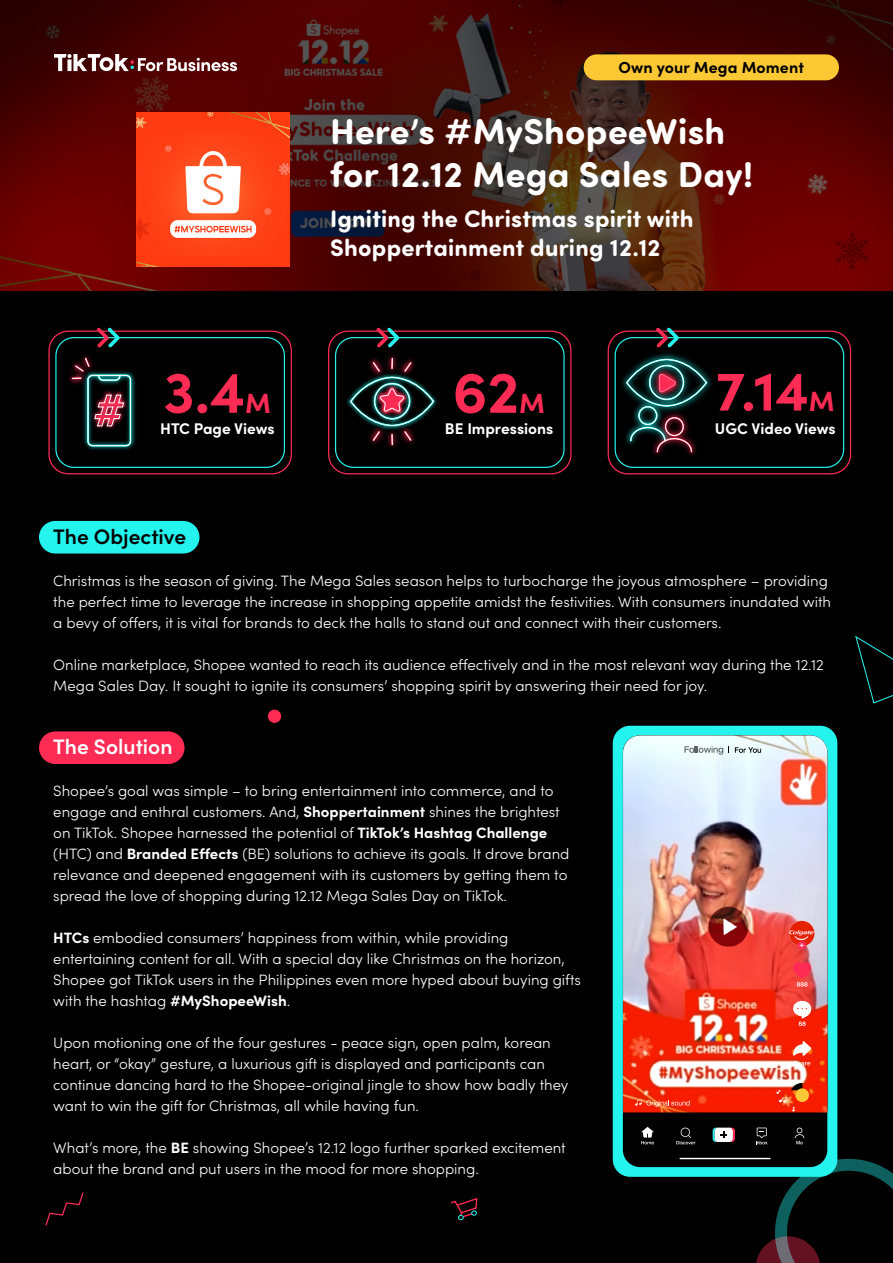
<style>
.page{position:relative;width:893px;height:1263px;background:#fff}
.page>*{position:absolute;margin:0;border:0;box-sizing:border-box;transform-origin:0 0}
.t1{font:700 58.8px "Sofia Pro";color:#fe2c55}
.t2{font:700 55.8px "Sofia Pro";color:#fe2c55}
.t3{font:700 36px/43.2px "Sofia Pro Soft";letter-spacing:.01em;color:#fff}
.t4{font:700 24px/28.8px "Sofia Pro Soft";letter-spacing:.01em;color:#fff}
.t5{font:600 21px "Sofia Pro";color:#000}
.t6{font:600 21px "Sofia Pro";color:#fff}
.t7{font:700 15.9px "Sofia Pro";letter-spacing:.01em;color:#000}
.t8{font:700 15.45px "Sofia Pro";color:#fff}
.t9{font:300 15px/21px "Sofia Pro";color:#fff}
.s1{font-size:27.9px}
.s2{font-weight:700}
</style>
<div class="page">
<div style="left:0;top:276px;width:893px;height:987px;background:#000"></div>
<div style="left:39px;top:521px;width:161px;height:32px;background:#25f4ee;border-radius:16px"></div>
<div style="left:39px;top:731px;width:146px;height:33px;background:#fe2c55;border-radius:16px"></div>
<svg style="left:45px;top:1192px;width:39px;height:33px"></svg>
<div style="left:268px;top:710px;width:13px;height:13px;background:#fe2c55;border-radius:50%"></div>
<svg style="left:450px;top:1198px;width:28px;height:22px"></svg>
<img style="left:0;top:0;width:893px;height:291px">
<svg style="left:54px;top:54px;width:183px;height:17px"></svg>
<img style="left:136px;top:113px;width:154px;height:153px">
<div style="left:584px;top:54px;width:255px;height:26px;background:#fcc833;border-radius:13px"></div>
<svg style="left:855px;top:636px;width:38px;height:68px"></svg>
<svg style="left:756px;top:1159px;width:137px;height:104px"></svg>
<img style="left:525px;top:327px;width:280px;height:148px">
<div style="left:638px;top:406px;width:19px;height:19px;border:2px solid #25f4ee;border-radius:50%"></div>
<div style="left:665px;top:417px;width:19px;height:19px;border:2px solid #fe2c55;border-radius:50%"></div>
<div style="left:638px;top:406px;width:19px;height:19px;border:1px solid #7cf8f5;border-radius:50%"></div>
<div style="left:665px;top:417px;width:19px;height:19px;border:1px solid #fe8199;border-radius:50%"></div>
<div style="left:639px;top:406px;width:18px;height:19px;border:1px solid #fff;border-radius:50%"></div>
<div style="left:665px;top:418px;width:18px;height:18px;border:1px solid #fff;border-radius:50%"></div>
<svg style="left:629px;top:426px;width:64px;height:27px"></svg>
<img style="left:188px;top:330px;width:55px;height:145px">
<img style="left:48px;top:330px;width:140px;height:145px">
<div style="left:87px;top:374px;width:44px;height:72px;border:2px solid #25f4ee;border-radius:5px"></div>
<div style="left:87px;top:375px;width:44px;height:71px;border:1px solid #7cf8f5;border-radius:5px"></div>
<div style="left:88px;top:375px;width:43px;height:71px;border:1px solid #fff;border-radius:5px"></div>
<svg style="left:71px;top:327px;width:52px;height:55px"></svg>
<svg style="left:94px;top:395px;width:30px;height:31px"></svg>
<img style="left:260px;top:330px;width:265px;height:145px">
<img style="left:316px;top:374px;width:153px;height:101px">
<svg style="left:349px;top:327px;width:87px;height:119px"></svg>
<div style="left:613px;top:726px;width:224px;height:451px;background:#25f4ee;border-radius:17px"></div>
<div style="left:623px;top:735px;width:204px;height:432px;background:#000;border-radius:17px"></div>
<img style="left:623px;top:735px;width:204px;height:377px">
<svg style="left:735px;top:747px;width:26px;height:6px"></svg>
<svg style="left:684px;top:746px;width:45px;height:9px"></svg>
<svg style="left:635px;top:1099px;width:55px;height:8px"></svg>
<img style="left:789px;top:921px;width:25px;height:25px;border-radius:13px">
<div style="left:795px;top:1088px;width:14px;height:14px;background:#fcc833;border-radius:50%"></div>
<svg style="left:793px;top:1001px;width:18px;height:25px"></svg>
<svg style="left:793px;top:961px;width:18px;height:25px"></svg>
<svg style="left:793px;top:1041px;width:18px;height:24px"></svg>
<svg style="left:773px;top:1073px;width:29px;height:38px"></svg>
<svg style="left:797px;top:941px;width:9px;height:9px"></svg>
<svg style="left:800px;top:943px;width:4px;height:4px"></svg>
<svg style="left:713px;top:1127px;width:22px;height:15px"></svg>
<svg style="left:641px;top:1127px;width:13px;height:17px"></svg>
<svg style="left:676px;top:1127px;width:19px;height:17px"></svg>
<svg style="left:756px;top:1127px;width:12px;height:17px"></svg>
<svg style="left:795px;top:1127px;width:9px;height:17px"></svg>
<hr style="left:680px;top:1158px;width:90px;height:1px;background:#fff">
<p class="t7" style="left:618px;top:55px;width:187px">Own your Mega Moment</p>
<h1 class="t1" style="left:163px;top:347px;width:109px">3.4<span class="s1">M</span></h1>
<p class="t8" style="left:160px;top:416px;width:116px">HTC Page Views</p>
<h3 class="t3" style="left:330px;top:107px;width:424px">Here’s #MyShopeeWish for 12.12 Mega Sales Day!</h3>
<h3 class="t4" style="left:330px;top:203px;width:365px">Igniting the Christmas spirit with<br>Shoppertainment during 12.12</h3>
<h1 class="t1" style="left:453px;top:347px;width:94px">62<span class="s1">M</span></h1>
<h2 class="t2" style="left:716px;top:348px;width:120px">7.14<span class="s1">M</span></h2>
<p class="t8" style="left:715px;top:416px;width:122px">UGC Video Views</p>
<p class="t8" style="left:445px;top:416px;width:110px">BE Impressions</p>
<h3 class="t5" style="left:53px;top:521px;width:134px">The Objective</h3>
<p class="t9" style="left:53px;top:569px;width:779px">Christmas is the season of giving. The Mega Sales season helps to turbocharge the joyous atmosphere – providing the perfect time to leverage the increase in shopping appetite amidst the festivities. With consumers inundated with a bevy of offers, it is vital for brands to deck the halls to stand out and connect with their customers.</p>
<p class="t9" style="left:53px;top:653px;width:772px">Online marketplace, Shopee wanted to reach its audience effectively and in the most relevant way during the 12.12<br>Mega Sales Day. It sought to ignite its consumers’ shopping spirit by answering their need for joy.</p>
<h3 class="t6" style="left:53px;top:731px;width:121px">The Solution</h3>
<p class="t9" style="left:53px;top:779px;width:518px">Shopee’s goal was simple – to bring entertainment into commerce, and to engage and enthral customers. And, <span class="s2">Shoppertainment</span> shines the brightest on TikTok. Shopee harnessed the potential of <span class="s2">TikTok’s Hashtag Challenge </span>(HTC) and <span class="s2">Branded Effects</span> (BE) solutions to achieve its goals. It drove brand relevance and deepened engagement with its customers by getting them to spread the love of shopping during 12.12 Mega Sales Day on TikTok.</p>
<p class="t9" style="left:53px;top:926px;width:529px"><span class="s2">HTCs</span> embodied consumers’ happiness from within, while providing entertaining content for all. With a special day like Christmas on the horizon, Shopee got TikTok users in the Philippines even more hyped about buying gifts with the hashtag <span class="s2">#MyShopeeWish</span>.</p>
<p class="t9" style="left:53px;top:1031px;width:517px">Upon motioning one of the four gestures - peace sign, open palm, korean heart, or “okay” gesture, a luxurious gift is displayed and participants can continue dancing hard to the Shopee-original jingle to show how badly they want to win the gift for Christmas, all while having fun.</p>
<p class="t9" style="left:53px;top:1136px;width:514px">What’s more, the <span class="s2">BE</span> showing Shopee’s 12.12 logo further sparked excitement about the brand and put users in the mood for more shopping.</p>
</div>
